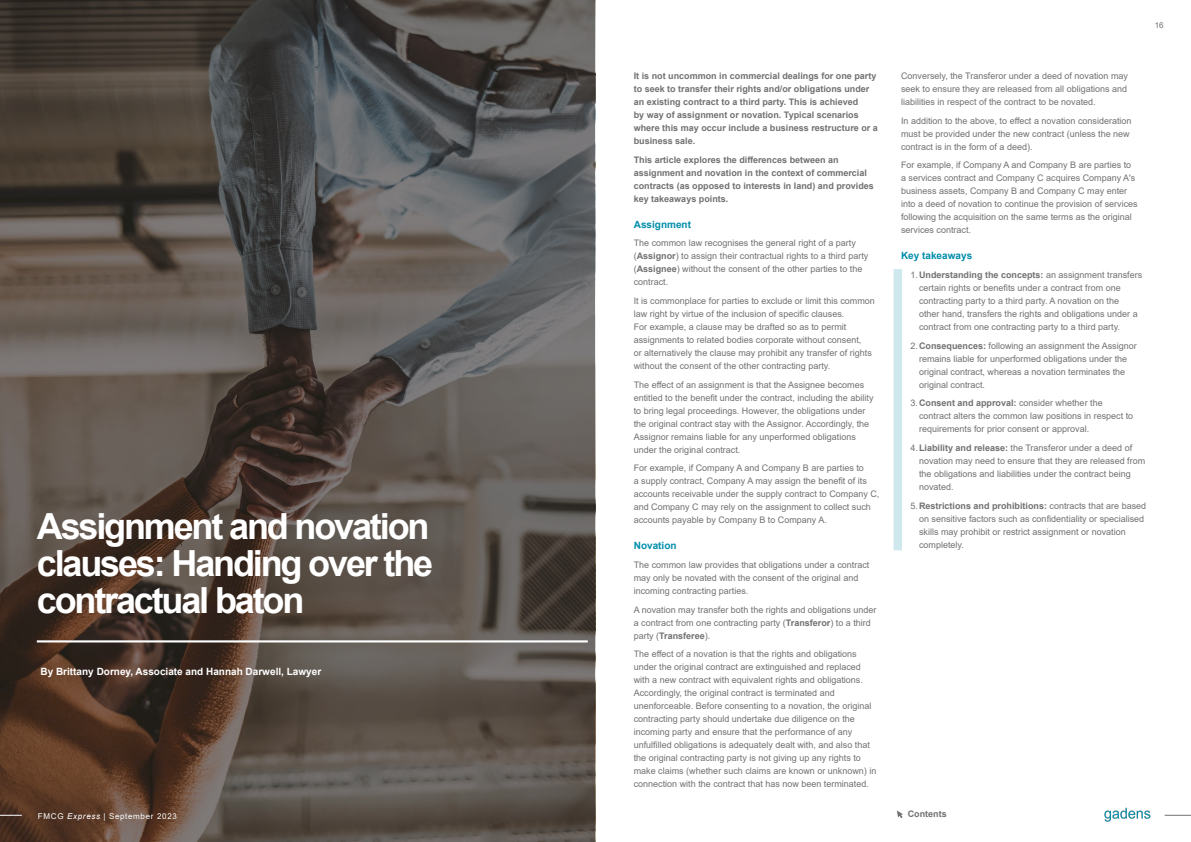
<style>
.page{position:relative;width:1191px;height:842px;background:#fff}
.page>*{position:absolute;margin:0;border:0;box-sizing:border-box;transform-origin:0 0}
.t1{font:700 36px/37px "Arial";letter-spacing:-.06em;color:#fff}
.t2{font:700 10px "Arial";color:#fff}
.sidebar_text{font:700 10px "Arial";color:#008eaa}
.sidebar_text-2{font:9px/13px "Arial";color:#717171}
.sidebar_text-3{font:700 9px/13px "Arial";color:#717171}
.t3{font:8px "Arial";letter-spacing:.085em;color:#fff}
.t4{font:8px "Arial";color:#717171}
.s1{font-weight:700}
.s2{font-style:italic}
</style>
<div class="page">
<div style="left:893px;top:269px;width:9px;height:281px;background:#cee8ee"></div>
<svg style="left:0;top:0;width:595px;height:842px;background:#564e48"></svg>
<hr style="left:37px;top:640px;width:551px;height:2px;background:#fff">
<img style="left:1104px;top:807px;width:47px;height:15px">
<svg style="left:1164px;top:815px;width:27px;height:1px"></svg>
<svg style="left:0;top:815px;width:22px;height:1px"></svg>
<svg style="left:897px;top:810px;width:6px;height:8px"></svg>
<p class="t4" style="left:1154px;top:19px;width:10px">16</p>
<p class="t1" style="left:37px;top:509px;width:394px">Assignment and novation</p>
<p class="t1" style="left:37px;top:546px;width:398px">clauses: Handing over the contractual baton</p>
<p class="t2" style="left:41px;top:664px;width:282px">By Brittany Dorney, Associate and Hannah Darwell, Lawyer</p>
<p class="sidebar_text-3" style="left:634px;top:69px;width:246px">It is not uncommon in commercial dealings for one party to seek to transfer their rights and/or obligations under an existing contract to a third party. This is achieved<br>by way of assignment or novation. Typical scenarios where this may occur include a business restructure or a business sale.</p>
<p class="sidebar_text-3" style="left:634px;top:153px;width:242px">This article explores the differences between an assignment and novation in the context of commercial contracts (as opposed to interests in land) and provides key takeaways points.</p>
<p class="sidebar_text" style="left:634px;top:217px;width:59px">Assignment</p>
<p class="sidebar_text-2" style="left:634px;top:236px;width:236px">The common law recognises the general right of a party (<span class="s1">Assignor</span>) to assign their contractual rights to a third party (<span class="s1">Assignee</span>) without the consent of the other parties to the contract.</p>
<p class="sidebar_text-2" style="left:634px;top:294px;width:243px">It is commonplace for parties to exclude or limit this common law right by virtue of the inclusion of specific clauses.<br>For example, a clause may be drafted so as to permit assignments to related bodies corporate without consent,<br>or alternatively the clause may prohibit any transfer of rights without the consent of the other contracting party.</p>
<p class="sidebar_text-2" style="left:634px;top:378px;width:241px">The effect of an assignment is that the Assignee becomes entitled to the benefit under the contract, including the ability to bring legal proceedings. However, the obligations under the original contract stay with the Assignor. Accordingly, the Assignor remains liable for any unperformed obligations under the original contract.</p>
<p class="sidebar_text-2" style="left:634px;top:461px;width:247px">For example, if Company A and Company B are parties to<br>a supply contract, Company A may assign the benefit of its accounts receivable under the supply contract to Company C, and Company C may rely on the assignment to collect such accounts payable by Company B to Company A.</p>
<p class="sidebar_text" style="left:634px;top:539px;width:44px">Novation</p>
<p class="sidebar_text-2" style="left:634px;top:558px;width:237px">The common law provides that obligations under a contract may only be novated with the consent of the original and incoming contracting parties.</p>
<p class="sidebar_text-2" style="left:634px;top:603px;width:244px">A novation may transfer both the rights and obligations under a contract from one contracting party (<span class="s1">Transferor</span>) to a third party (<span class="s1">Transferee</span>).</p>
<p class="sidebar_text-2" style="left:634px;top:647px;width:244px">The effect of a novation is that the rights and obligations under the original contract are extinguished and replaced with a new contract with equivalent rights and obligations.<br>Accordingly, the original contract is terminated and unenforceable. Before consenting to a novation, the original contracting party should undertake due diligence on the incoming party and ensure that the performance of any unfulfilled obligations is adequately dealt with, and also that the original contracting party is not giving up any rights to make claims (whether such claims are known or unknown) in connection with the contract that has now been terminated.</p>
<p class="sidebar_text-2" style="left:901px;top:69px;width:228px;text-align:justify">Conversely, the Transferor under a deed of novation may seek to ensure they are released from all obligations and liabilities in respect of the contract to be novated.</p>
<p class="sidebar_text-2" style="left:901px;top:114px;width:232px">In addition to the above, to effect a novation consideration must be provided under the new contract (unless the new contract is in the form of a deed).</p>
<p class="sidebar_text-2" style="left:901px;top:158px;width:238px">For example, if Company A and Company B are parties to a services contract and Company C acquires Company A's business assets, Company B and Company C may enter into a deed of novation to continue the provision of services following the acquisition on the same terms as the original services contract.</p>
<p class="sidebar_text" style="left:901px;top:249px;width:73px">Key takeaways</p>
<p class="sidebar_text-2" style="left:919px;top:268px;width:225px;text-indent:-8px">1.<span class="s1">Understanding the concepts:</span> an assignment transfers certain rights or benefits under a contract from one contracting party to a third party. A novation on the<br>other hand, transfers the rights and obligations under a contract from one contracting party to a third party.</p>
<p class="sidebar_text-2" style="left:919px;top:339px;width:219px;text-indent:-8px">2.<span class="s1">Consequences:</span> following an assignment the Assignor remains liable for unperformed obligations under the original contract, whereas a novation terminates the original contract.</p>
<p class="sidebar_text-2" style="left:919px;top:396px;width:216px;text-indent:-8px">3.<span class="s1">Consent and approval:</span> consider whether the contract alters the common law positions in respect to requirements for prior consent or approval.</p>
<p class="sidebar_text-2" style="left:919px;top:441px;width:228px;text-indent:-8px">4.<span class="s1">Liability and release:</span> the Transferor under a deed of novation may need to ensure that they are released from the obligations and liabilities under the contract being novated.</p>
<p class="sidebar_text-2" style="left:919px;top:499px;width:229px;text-indent:-8px">5.<span class="s1">Restrictions and prohibitions:</span> contracts that are based on sensitive factors such as confidentiality or specialised skills may prohibit or restrict assignment or novation</p>
<p class="sidebar_text-2" style="left:919px;top:538px;width:46px">completely.</p>
<p class="t3" style="left:38px;top:810px;width:140px">FMCG <span class="s2">Express</span> | September 2023</p>
<p class="sidebar_text-3" style="left:907px;top:807px;width:40px">Contents</p>
</div>
